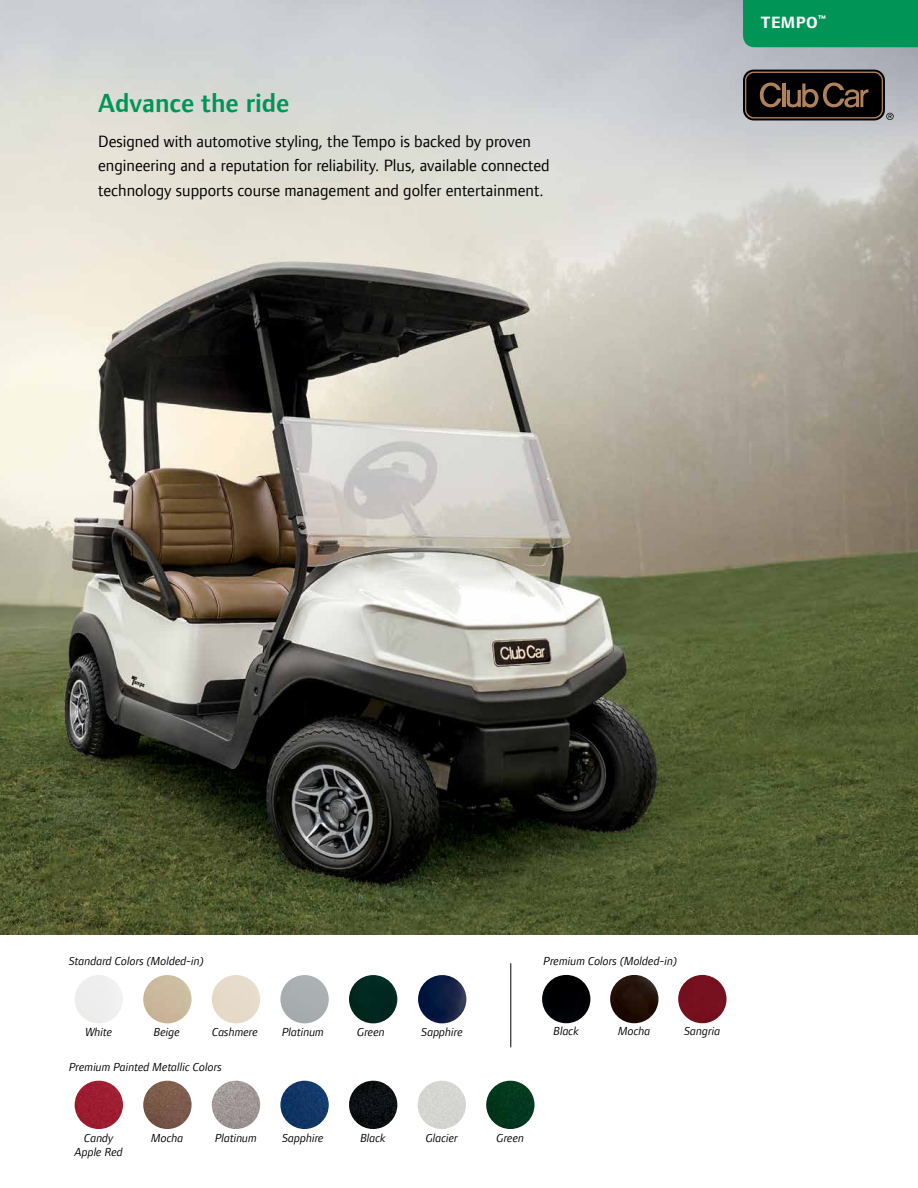
<style>
.page{position:relative;width:918px;height:1188px;background:#fff}
.page>*{position:absolute;margin:0;border:0;box-sizing:border-box;transform-origin:0 0}
.t1{font:600 27px "Foundry Form Sans";color:#009457}
.t2{font:16.8px/24.3px "Foundry Form Sans";color:#000}
.t3{font:700 16.8px "Foundry Form Sans";letter-spacing:.025em;color:#fff}
.t4{font:italic 12px/13.5px "Foundry Form Sans";color:#000;text-align:center}
</style>
<div class="page">
<img style="left:0;top:0;width:918px;height:934px">
<svg style="left:743px;top:70px;width:142px;height:50px"></svg>
<svg style="left:745px;top:72px;width:149px;height:48px;background:#2e251e"></svg>
<div style="left:743px;top:0;width:175px;height:47px;background:#009457"></div>
<div style="left:75px;top:1081px;width:48px;height:48px;background:#9d1c30;border-radius:24px"></div>
<img style="left:143px;top:1081px;width:49px;height:48px;border-radius:24px">
<img style="left:212px;top:1081px;width:48px;height:48px;border-radius:24px">
<img style="left:280px;top:1081px;width:49px;height:48px;border-radius:24px">
<img style="left:143px;top:975px;width:49px;height:48px;border-radius:24px">
<div style="left:212px;top:975px;width:48px;height:48px;background:#e6daca;border-radius:24px"></div>
<div style="left:280px;top:975px;width:49px;height:48px;background:#a9afb1;border-radius:24px"></div>
<div style="left:349px;top:975px;width:48px;height:48px;background:#012820;border-radius:24px"></div>
<div style="left:542px;top:975px;width:48px;height:48px;background:#000003;border-radius:24px"></div>
<img style="left:610px;top:975px;width:48px;height:48px;border-radius:24px">
<img style="left:678px;top:975px;width:49px;height:48px;border-radius:24px">
<img style="left:349px;top:1081px;width:48px;height:48px;border-radius:24px">
<div style="left:418px;top:1081px;width:48px;height:48px;background:#d5d5d1;border-radius:24px"></div>
<img style="left:486px;top:1081px;width:49px;height:48px;border-radius:24px">
<hr style="left:510px;top:963px;width:1px;height:84px;background:#000">
<img style="left:418px;top:975px;width:48px;height:48px;border-radius:24px">
<h1 class="t1" style="left:98px;top:87px;width:193px">Advance the ride</h1>
<h2 class="t2" style="left:98px;top:129px;width:453px">Designed with automotive styling, the Tempo is backed by proven engineering and a reputation for reliability. Plus, available connected technology supports course management and golfer entertainment.</h2>
<h2 class="t3" style="left:761px;top:13px;width:67px">TEMPO<sup>™</sup></h2>
<p class="t4" style="left:69px;top:954px;width:136px">Standard Colors (Molded-in)</p>
<p class="t4" style="left:85px;top:1025px;width:28px">White</p>
<p class="t4" style="left:154px;top:1025px;width:27px">Beige</p>
<p class="t4" style="left:212px;top:1025px;width:47px">Cashmere</p>
<p class="t4" style="left:282px;top:1025px;width:43px">Platinum</p>
<p class="t4" style="left:357px;top:1025px;width:29px">Green</p>
<p class="t4" style="left:69px;top:1060px;width:154px">Premium Painted Metallic Colors</p>
<p class="t4" style="left:544px;top:954px;width:135px">Premium Colors (Molded-in)</p>
<p class="t4" style="left:422px;top:1025px;width:43px">Sapphire</p>
<p class="t4" style="left:554px;top:1024px;width:27px">Black</p>
<p class="t4" style="left:618px;top:1024px;width:34px">Mocha</p>
<p class="t4" style="left:684px;top:1024px;width:37px">Sangria</p>
<p class="t4" style="left:75px;top:1131px;width:50px">Candy<br>Apple Red</p>
<p class="t4" style="left:151px;top:1131px;width:34px">Mocha</p>
<p class="t4" style="left:215px;top:1131px;width:43px">Platinum</p>
<p class="t4" style="left:282px;top:1131px;width:43px">Sapphire</p>
<p class="t4" style="left:360px;top:1131px;width:27px">Black</p>
<p class="t4" style="left:426px;top:1131px;width:34px">Glacier</p>
<p class="t4" style="left:497px;top:1131px;width:29px">Green</p>
</div>
